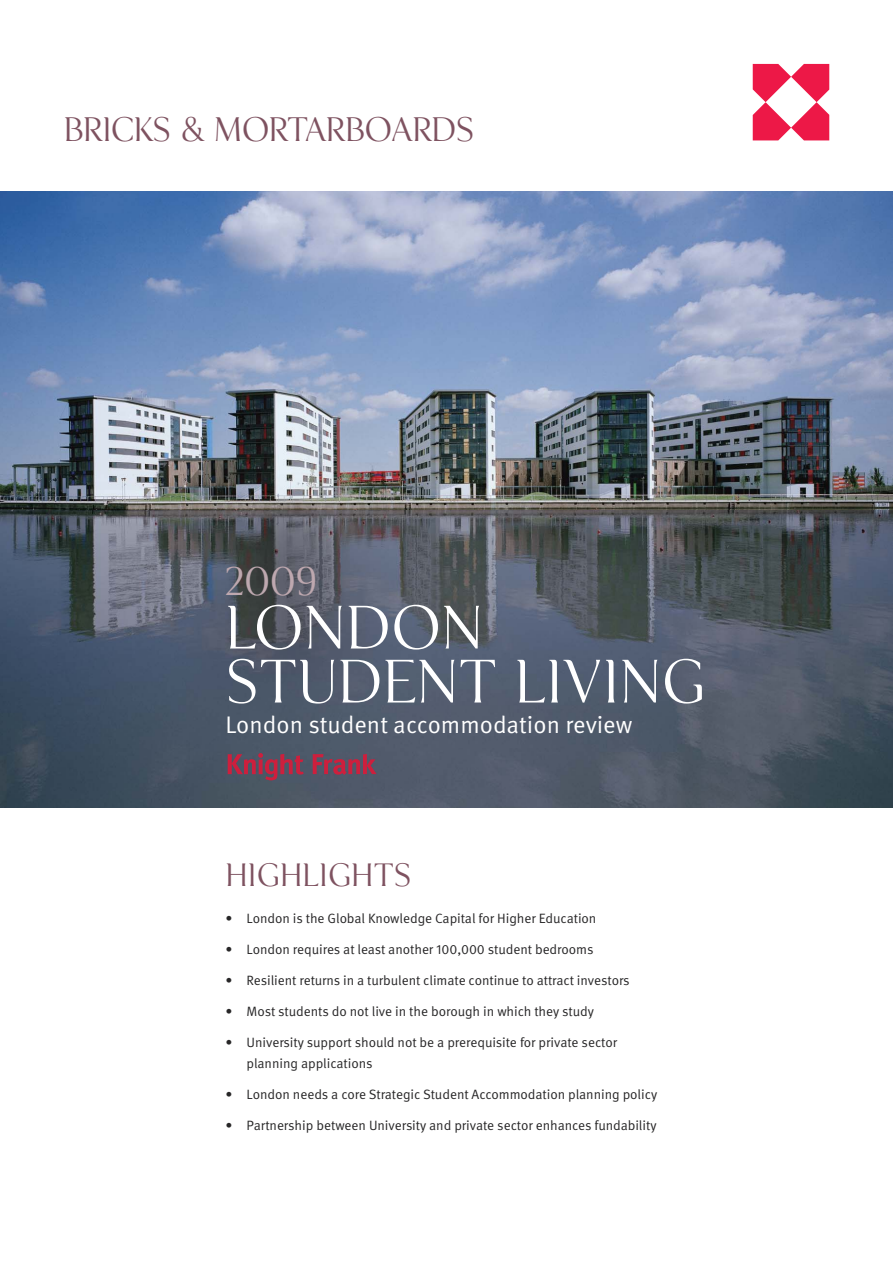
<style>
.page{position:relative;width:893px;height:1263px;background:#fff}
.page>*{position:absolute;margin:0;border:0;box-sizing:border-box;transform-origin:0 0}
.t1{font:54px/54px "KF Display";color:#fff}
.t2{font:36px "KF Display";color:#bea8af}
.t3{font:30px "KF Display";letter-spacing:-.025em;color:#7e5260}
.t4{font:28.5px "KF Display";color:#7e5260}
.t5{font:24px "KF Meta OT";color:#fff}
.t6{font:13.5px/20.4px "KF Meta OT";letter-spacing:-.005em;color:#272627}
</style>
<div class="page">
<img style="left:0;top:191px;width:892px;height:319px">
<img style="left:0;top:510px;width:892px;height:298px">
<svg style="left:228px;top:753px;width:148px;height:27px;background:#784459"></svg>
<svg style="left:753px;top:64px;width:76px;height:76px"></svg>
<h3 class="t3" style="left:64px;top:113px;width:412px">BRICKS &amp; MORTARBOARDS</h3>
<h2 class="t2" style="left:225px;top:561px;width:93px">2009</h2>
<h1 class="t1" style="left:225px;top:603px;width:482px">LONDON<br>STUDENT LIVING</h1>
<h3 class="t5" style="left:225px;top:715px;width:409px">London student accommodation review</h3>
<h3 class="t4" style="left:225px;top:859px;width:188px">Highlights</h3>
<p class="t6" style="left:225px;top:909px;width:373px">• London is the Global Knowledge Capital for Higher Education</p>
<p class="t6" style="left:225px;top:940px;width:370px">• London requires at least another 100,000 student bedrooms</p>
<p class="t6" style="left:225px;top:971px;width:406px">• Resilient returns in a turbulent climate continue to attract investors</p>
<p class="t6" style="left:225px;top:1002px;width:370px">• Most students do not live in the borough in which they study</p>
<p class="t6" style="left:247px;top:1033px;width:372px;text-indent:-21px">• University support should not be a prerequisite for private sector planning applications</p>
<p class="t6" style="left:225px;top:1085px;width:433px">• London needs a core Strategic Student Accommodation planning policy</p>
<p class="t6" style="left:225px;top:1116px;width:433px">• Partnership between University and private sector enhances fundability</p>
</div>
